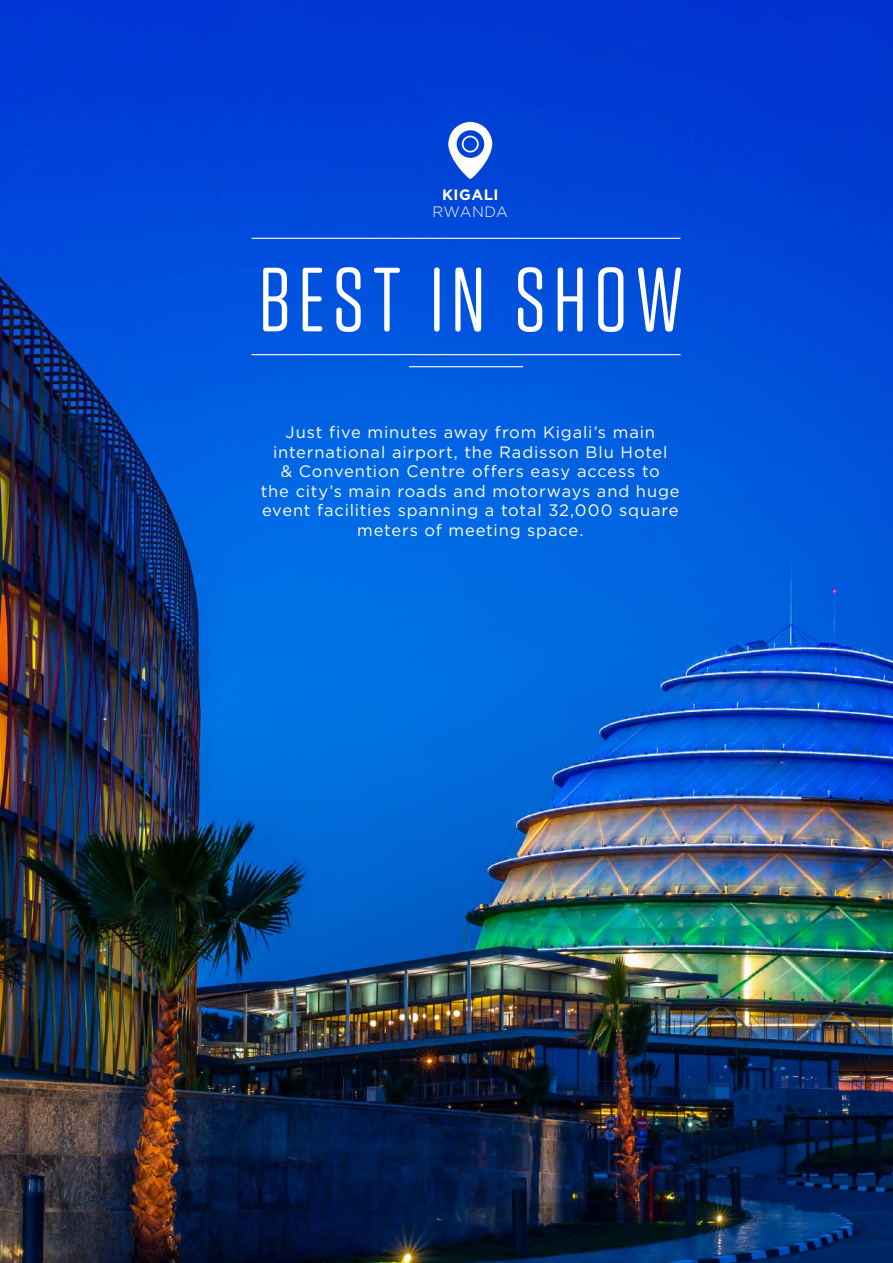
<style>
.page{position:relative;width:893px;height:1263px;background:#fff}
.page>*{position:absolute;margin:0;border:0;box-sizing:border-box;transform-origin:0 0}
.t1{font:90.9px "Tungsten Rounded";letter-spacing:.085em;color:#fff}
.t2{font:16.5px/19.5px "Gotham";letter-spacing:.05em;color:#fff;text-align:center}
.t3{font:700 15px "Gotham";letter-spacing:.035em;color:#fff}
.t4{font:300 15px "Gotham";letter-spacing:.02em;color:#fff}
</style>
<div class="page">
<img style="left:0;top:0;width:893px;height:1263px">
<hr style="left:252px;top:238px;width:428px;height:1px;background:#fff">
<hr style="left:252px;top:354px;width:428px;height:1px;background:#fff">
<hr style="left:409px;top:366px;width:114px;height:1px;background:#fff">
<svg style="left:448px;top:122px;width:44px;height:57px"></svg>
<div style="left:462px;top:136px;width:17px;height:17px;border:2px solid #fff;border-radius:50%"></div>
<p class="t3" style="left:442px;top:185px;width:58px">KIGALI</p>
<p class="t4" style="left:432px;top:202px;width:77px">RWANDA</p>
<h1 class="t1" style="left:259px;top:253px;width:426px">BEST IN SHOW</h1>
<p class="t2" style="left:261px;top:422px;width:420px">Just five minutes away from Kigali’s main international airport, the Radisson Blu Hotel<br>&amp; Convention Centre offers easy access to<br>the city’s main roads and motorways and huge event facilities spanning a total 32,000 square meters of meeting space.</p>
</div>
